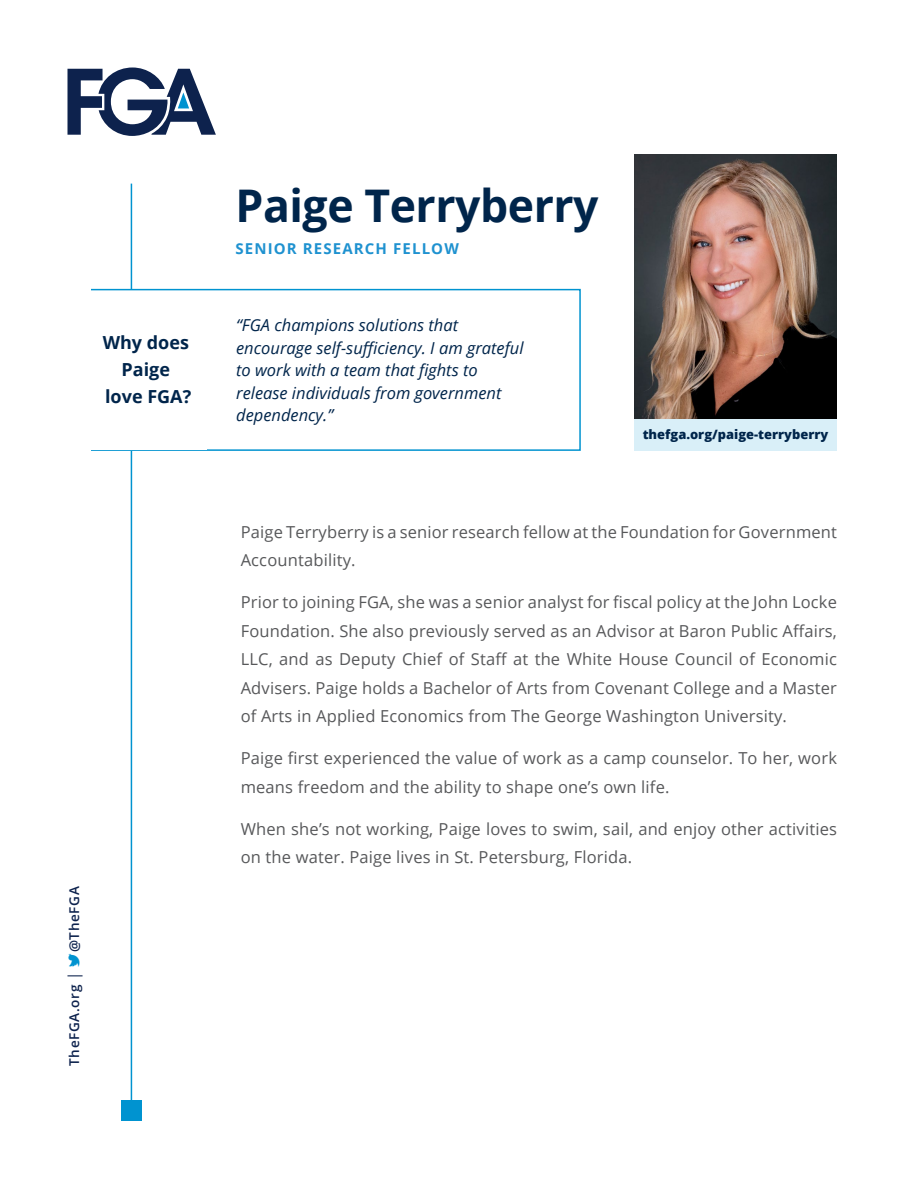
<style>
.page{position:relative;width:918px;height:1188px;background:#fff}
.page>*{position:absolute;margin:0;border:0;box-sizing:border-box;transform-origin:0 0}
.why_love{font:700 45px "Open Sans";letter-spacing:-.01em;color:#00254b}
.why_love-2{font:700 18px/27px "Open Sans";color:#00254b;text-align:center}
.Body_Text{font:16.5px/28.5px "Open Sans";letter-spacing:.01em;color:#57585a}
.why_love_answer{font:italic 16.5px/22.5px "Open Sans";color:#00254b}
.why_love-3{font:700 15px "Open Sans";letter-spacing:.075em;color:#1f92d0}
.t1{font:600 13.5px "Open Sans";letter-spacing:.05em;color:#0d224d}
.why_love-4{font:800 12.9px "Open Sans";color:#00254b}
.s1{font-weight:400;font-size:15px}
</style>
<div class="page">
<svg style="left:68px;top:68px;width:148px;height:68px"></svg>
<div style="left:121px;top:1100px;width:21px;height:20px;background:#0093d0"></div>
<hr style="left:131px;top:184px;width:1px;height:106px;background:#0093d0">
<div style="left:80px;top:289px;width:501px;height:162px;border:2px solid #0093d0"></div>
<div style="left:62px;top:273px;width:29px;height:202px;background:#fff"></div>
<hr style="left:131px;top:451px;width:1px;height:659px;background:#0093d0">
<img style="left:634px;top:154px;width:203px;height:265px">
<div style="left:85px;top:291px;width:122px;height:158px;background:#fff"></div>
<div style="left:634px;top:419px;width:203px;height:32px;background:#d9eff8"></div>
<p class="why_love-2" style="left:103px;top:329px;width:90px">Why does<br>Paige love FGA?</p>
<p class="t1" style="left:65px;top:952px;width:68px;rotate:-90deg">@TheFGA</p>
<p class="t1" style="left:65px;top:1066px;width:96px;rotate:-90deg">TheFGA.org <span class="s1">|</span></p>
<p class="why_love" style="left:236px;top:174px;width:365px">Paige Terryberry</p>
<p class="why_love-3" style="left:236px;top:238px;width:225px">SENIOR RESEARCH FELLOW</p>
<p class="why_love_answer" style="left:236px;top:314px;width:289px">“FGA champions solutions that encourage self-sufficiency. I am grateful to work with a team that fights to release individuals from government dependency.”</p>
<p class="why_love-4" style="left:643px;top:425px;width:187px">thefga.org/paige-terryberry</p>
<p class="Body_Text" style="left:241px;top:517px;width:598px">Paige Terryberry is a senior research fellow at the Foundation for Government<br>Accountability.</p>
<p class="Body_Text" style="left:241px;top:588px;width:598px;text-align:justify">Prior to joining FGA, she was a senior analyst for fiscal policy at the John Locke Foundation. She also previously served as an Advisor at Baron Public Affairs, LLC, and as Deputy Chief of Staff at the White House Council of Economic Advisers. Paige holds a Bachelor of Arts from Covenant College and a Master of Arts in Applied Economics from The George Washington University.</p>
<p class="Body_Text" style="left:241px;top:744px;width:598px">Paige first experienced the value of work as a camp counselor. To her, work means freedom and the ability to shape one’s own life.</p>
<p class="Body_Text" style="left:241px;top:814px;width:598px">When she’s not working, Paige loves to swim, sail, and enjoy other activities on the water. Paige lives in St. Petersburg, Florida.</p>
</div>
